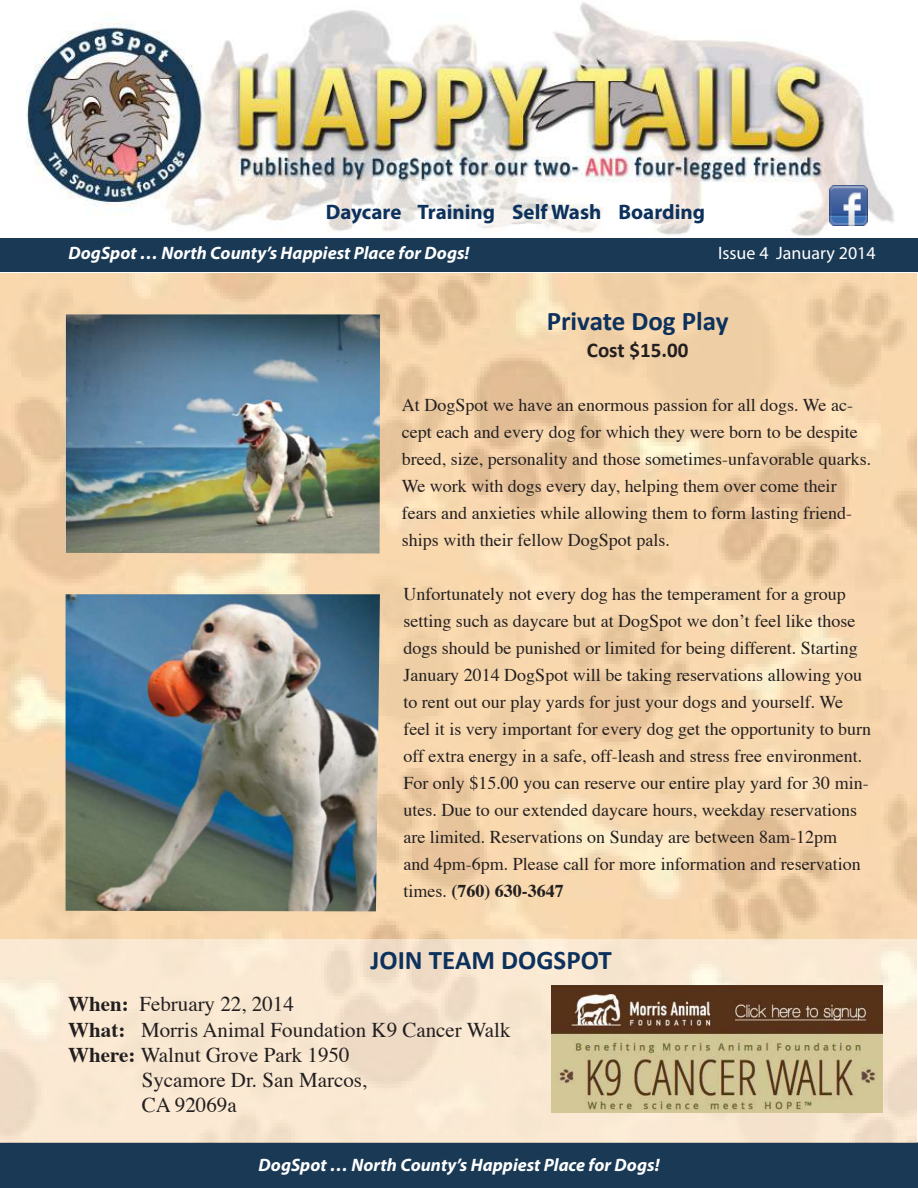
<style>
.page{position:relative;width:918px;height:1188px;background:#fff}
.page>*{position:absolute;margin:0;border:0;box-sizing:border-box;transform-origin:0 0}
.t1{font:700 27px "Calibri";color:#0c315d}
.t2{font:21px "Times";color:#231f20}
.t3{font:700 21px "Myriad Pro";color:#0c315d}
.t4{font:700 21px "Calibri";color:#231f20}
.t5{font:18px/27px "Times";color:#231f20}
.t6{font:italic 700 18px "Myriad Pro";color:#fff}
.t7{font:18px "Myriad Pro";color:#fff}
.s1{font-weight:700}
</style>
<div class="page">
<img style="left:26px;top:2px;width:869px;height:234px">
<div style="left:0;top:238px;width:918px;height:33px;background:#193955"></div>
<div style="left:0;top:1142px;width:918px;height:46px;background:#193955"></div>
<img style="left:0;top:274px;width:917px;height:666px">
<svg style="left:0;top:940px;width:918px;height:203px;background:#f7e6d0"></svg>
<img style="left:829px;top:185px;width:39px;height:41px">
<img style="left:66px;top:314px;width:314px;height:240px">
<img style="left:66px;top:594px;width:314px;height:317px">
<img style="left:551px;top:985px;width:332px;height:127px">
<p class="t3" style="left:326px;top:204px;width:381px">Daycare Training Self Wash Boarding</p>
<p class="t6" style="left:68px;top:246px;width:403px">DogSpot … North County’s Happiest Place for Dogs!</p>
<p class="t7" style="left:718px;top:246px;width:159px">Issue 4 January 2014</p>
<h1 class="t1" style="left:547px;top:310px;width:183px">Private Dog Play</h1>
<p class="t4" style="left:587px;top:341px;width:103px">Cost $15.00</p>
<p class="t5" style="left:402px;top:393px;width:471px">At DogSpot we have an enormous passion for all dogs. We ac&shy;cept each and every dog for which they were born to be despite breed, size, personality and those sometimes-unfavorable quarks.<br>We work with dogs every day, helping them over come their fears and anxieties while allowing them to form lasting friend&shy;ships with their fellow DogSpot pals.</p>
<p class="t5" style="left:403px;top:582px;width:469px">Unfortunately not every dog has the temperament for a group setting such as daycare but at DogSpot we don’t feel like those dogs should be punished or limited for being different. Starting January 2014 DogSpot will be taking reservations allowing you to rent out our play yards for just your dogs and yourself. We feel it is very important for every dog get the opportunity to burn off extra energy in a safe, off-leash and stress free environment.<br>For only $15.00 you can reserve our entire play yard for 30 min&shy;utes. Due to our extended daycare hours, weekday reservations are limited. Reservations on Sunday are between 8am-12pm<br>and 4pm-6pm. Please call for more information and reservation times. <span class="s1">(760) 630-3647</span></p>
<h1 class="t1" style="left:371px;top:949px;width:243px">JOIN TEAM DOGSPOT</h1>
<p class="t2" style="left:68px;top:996px;width:227px"><span class="s1">When:</span> February 22, 2014</p>
<p class="t2" style="left:68px;top:1021px;width:444px"><span class="s1">What:</span> Morris Animal Foundation K9 Cancer Walk</p>
<p class="t2" style="left:68px;top:1047px;width:283px"><span class="s1">Where:</span> Walnut Grove Park 1950</p>
<p class="t2" style="left:142px;top:1072px;width:227px">Sycamore Dr. San Marcos,</p>
<p class="t2" style="left:142px;top:1097px;width:97px">CA 92069a</p>
<p class="t6" style="left:258px;top:1158px;width:403px">DogSpot … North County’s Happiest Place for Dogs!</p>
</div>
